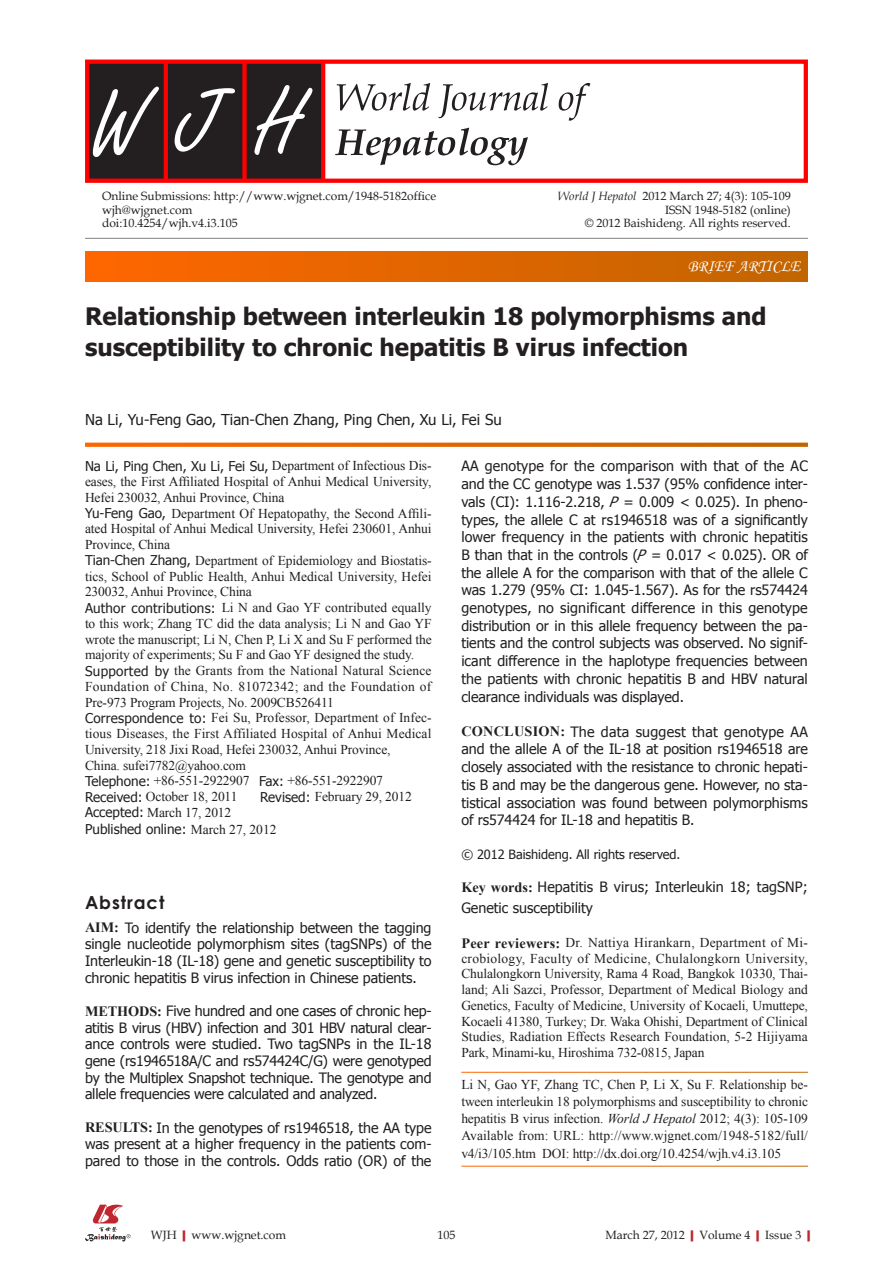
<style>
.page{position:relative;width:893px;height:1263px;background:#fff}
.page>*{position:absolute;margin:0;border:0;box-sizing:border-box;transform-origin:0 0}
.题目{font:700 24px/31.5px "Tahoma";color:#231f20}
.t1{font:700 18px "Century Gothic";letter-spacing:.05em;color:#231f20}
.t2{font:16.5px "Monotype Corsiva";color:#fff}
.作者{font:15px "Tahoma";color:#231f20}
.摘要-1{font:14.25px/17.7px "Tahoma";letter-spacing:-.005em;color:#231f20;text-align:justify}
.作者信息区-1{font:13.5px/15.8px "Times New Roman";letter-spacing:-.01em;color:#231f20;text-align:justify}
.文献著录区-1{font:13.5px/17.2px "Times New Roman";letter-spacing:-.01em;color:#231f20;text-align:justify}
.t3{font:13.5px "Tahoma";color:#231f20}
.正文{font:12.75px "Tahoma";letter-spacing:-.005em;color:#231f20}
.t4{font:12px "Book Antiqua";color:#231f20}
.s1{font-style:italic}
.s2{font-family:"Tahoma"}
.s3{font-family:"Times New Roman"}
.s4{font-family:"Times New Roman";font-weight:700}
.s5{font-weight:700;font-size:14.25px}
.s6{font-weight:700;color:#c0262d}
</style>
<div class="page">
<div style="left:87px;top:61px;width:236px;height:121px;background:#231f20"></div>
<hr style="left:164px;top:61px;width:4px;height:121px;background:#f00">
<div style="left:242px;top:61px;width:5px;height:121px;background:#f00"></div>
<hr style="left:321px;top:61px;width:4px;height:121px;background:#f00">
<div style="left:85px;top:60px;width:723px;height:123px;border:4px solid #f00"></div>
<svg style="left:254px;top:85px;width:58px;height:70px"></svg>
<svg style="left:175px;top:88px;width:60px;height:64px"></svg>
<svg style="left:93px;top:87px;width:66px;height:70px"></svg>
<svg style="left:337px;top:83px;width:253px;height:38px"></svg>
<svg style="left:335px;top:128px;width:193px;height:37px"></svg>
<div style="left:85px;top:252px;width:723px;height:29px;background:linear-gradient(to right,#f60,#c16500)"></div>
<svg style="left:85px;top:443px;width:723px;height:4px;background:#e16a08"></svg>
<svg style="left:85px;top:1204px;width:46px;height:37px"></svg>
<hr style="left:85px;top:238px;width:723px;height:1px;background:#808285">
<p class="t4" style="left:102px;top:188px;width:336px">Online Submissions: http://www.wjgnet.com/1948-5182office</p>
<p class="t4" style="left:102px;top:201px;width:92px">wjh@wjgnet.com</p>
<p class="t4" style="left:102px;top:215px;width:137px">doi:10.4254/wjh.v4.i3.105</p>
<p class="t4" style="left:558px;top:188px;width:235px"><span class="s1">World J Hepatol</span> 2012 March 27; 4(3): 105-109</p>
<p class="t4" style="left:665px;top:201px;width:127px">ISSN 1948-5182 (online)</p>
<p class="t4" style="left:585px;top:215px;width:208px">© 2012 Baishideng. All rights reserved.</p>
<p class="t2" style="left:688px;top:256px;width:114px">BRIEF ARTICLE</p>
<p class="题目" style="left:85px;top:298px;width:683px">Relationship between interleukin 18 polymorphisms and susceptibility to chronic hepatitis B virus infection</p>
<p class="作者" style="left:85px;top:410px;width:418px">Na Li, Yu-Feng Gao, Tian-Chen Zhang, Ping Chen, Xu Li, Fei Su</p>
<p class="作者信息区-1" style="left:85px;top:458px;width:348px"><span class="s2">Na Li, Ping Chen, Xu Li, Fei Su,</span> Department of Infectious Dis&shy;eases, the First Affiliated Hospital of Anhui Medical University, Hefei 230032, Anhui Province, China</p>
<p class="作者信息区-1" style="left:85px;top:505px;width:348px"><span class="s2">Yu-Feng Gao,</span> Department Of Hepatopathy, the Second Affili&shy;ated Hospital of Anhui Medical University, Hefei 230601, Anhui Province, China</p>
<p class="作者信息区-1" style="left:85px;top:552px;width:348px"><span class="s2">Tian-Chen Zhang,</span> Department of Epidemiology and Biostatis&shy;tics, School of Public Health, Anhui Medical University, Hefei 230032, Anhui Province, China</p>
<p class="作者信息区-1" style="left:85px;top:599px;width:348px"><span class="s2">Author contributions:</span> Li N and Gao YF contributed equally to this work; Zhang TC did the data analysis; Li N and Gao YF wrote the manuscript; Li N, Chen P, Li X and Su F performed the majority of experiments; Su F and Gao YF designed the study.</p>
<p class="作者信息区-1" style="left:85px;top:662px;width:348px"><span class="s2">Supported by</span> the Grants from the National Natural Science Foundation of China, No. 81072342; and the Foundation of Pre-973 Program Projects, No. 2009CB526411</p>
<p class="作者信息区-1" style="left:85px;top:710px;width:348px"><span class="s2">Correspondence to:</span> Fei Su, Professor, Department of Infec&shy;tious Diseases, the First Affiliated Hospital of Anhui Medical University, 218 Jixi Road, Hefei 230032, Anhui Province,</p>
<p class="作者信息区-1" style="left:85px;top:757px;width:162px">China. sufei7782@yahoo.com</p>
<p class="作者信息区-1" style="left:85px;top:773px;width:299px"><span class="s2">Telephone:</span> +86-551-2922907 <span class="s2">Fax:</span> +86-551-2922907</p>
<p class="作者信息区-1" style="left:85px;top:788px;width:154px"><span class="s2">Received:</span> October 18, 2011</p>
<p class="作者信息区-1" style="left:260px;top:788px;width:153px"><span class="s2">Revised:</span> February 29, 2012</p>
<p class="作者信息区-1" style="left:85px;top:804px;width:148px"><span class="s2">Accepted:</span> March 17, 2012</p>
<p class="t3" style="left:85px;top:820px;width:193px">Published online: <span class="s3">March 27, 2012</span></p>
<p class="摘要-1" style="left:461px;top:457px;width:348px">AA genotype for the comparison with that of the AC and the CC genotype was 1.537 (95% confidence inter&shy;vals (CI): 1.116-2.218, <span class="s1">P</span>= 0.009 &lt; 0.025). In pheno&shy;types, the allele C at rs1946518 was of a significantly lower frequency in the patients with chronic hepatitis B than that in the controls (<span class="s1">P</span>= 0.017 &lt; 0.025). OR of the allele A for the comparison with that of the allele C was 1.279 (95% CI: 1.045-1.567). As for the rs574424 genotypes, no significant difference in this genotype distribution or in this allele frequency between the pa&shy;tients and the control subjects was observed. No signif&shy;icant difference in the haplotype frequencies between the patients with chronic hepatitis B and HBV natural clearance individuals was displayed.</p>
<p class="摘要-1" style="left:461px;top:722px;width:348px"><span class="s4">CONCLUSION:</span> The data suggest that genotype AA and the allele A of the IL-18 at position rs1946518 are closely associated with the resistance to chronic hepati&shy;tis B and may be the dangerous gene. However, no sta&shy;tistical association was found between polymorphisms of rs574424 for IL-18 and hepatitis B.</p>
<p class="正文" style="left:461px;top:846px;width:221px">© 2012 Baishideng. All rights reserved.</p>
<p class="摘要-1" style="left:461px;top:876px;width:348px;line-height:20.5px"><span class="s4">Key words:</span> Hepatitis B virus; Interleukin 18; tagSNP;<br>Genetic susceptibility</p>
<p class="作者信息区-1" style="left:461px;top:935px;width:348px"><span class="s5">Peer reviewers:</span> Dr. Nattiya Hirankarn, Department of Mi&shy;crobiology, Faculty of Medicine, Chulalongkorn University, Chulalongkorn University, Rama 4 Road, Bangkok 10330, Thai&shy;land; Ali Sazci, Professor, Department of Medical Biology and Genetics, Faculty of Medicine, University of Kocaeli, Umuttepe, Kocaeli 41380, Turkey; Dr. Waka Ohishi, Department of Clinical Studies, Radiation Effects Research Foundation, 5-2 Hijiyama Park, Minami-ku, Hiroshima 732-0815, Japan</p>
<p class="文献著录区-1" style="left:461px;top:1075px;width:348px">Li N, Gao YF, Zhang TC, Chen P, Li X, Su F. Relationship be&shy;tween interleukin 18 polymorphisms and susceptibility to chronic hepatitis B virus infection. <span class="s1">World J Hepatol</span> 2012; 4(3): 105-109<br>Available from: URL: http://www.wjgnet.com/1948-5182/full/ v4/i3/105.htm DOI: http://dx.doi.org/10.4254/wjh.v4.i3.105</p>
<p class="t1" style="left:85px;top:889px;width:81px">Abstract</p>
<p class="摘要-1" style="left:85px;top:918px;width:348px;line-height:16.6px"><span class="s4">AIM:</span> To identify the relationship between the tagging single nucleotide polymorphism sites (tagSNPs) of the Interleukin-18 (IL-18) gene and genetic susceptibility to chronic hepatitis B virus infection in Chinese patients.</p>
<p class="摘要-1" style="left:85px;top:1002px;width:348px;line-height:16.6px"><span class="s4">METHODS:</span> Five hundred and one cases of chronic hep&shy;atitis B virus (HBV) infection and 301 HBV natural clear&shy;ance controls were studied. Two tagSNPs in the IL-18 gene (rs1946518A/C and rs574424C/G) were genotyped by the Multiplex Snapshot technique. The genotype and allele frequencies were calculated and analyzed.</p>
<p class="摘要-1" style="left:85px;top:1118px;width:348px;line-height:16.6px"><span class="s4">RESULTS:</span> In the genotypes of rs1946518, the AA type was present at a higher frequency in the patients com&shy;pared to those in the controls. Odds ratio (OR) of the</p>
<p class="t4" style="left:151px;top:1226px;width:137px">WJH<span class="s6">|</span>www.wjgnet.com</p>
<p class="t4" style="left:437px;top:1226px;width:19px">105</p>
<p class="t4" style="left:605px;top:1226px;width:212px">March 27, 2012<span class="s6">|</span>Volume 4<span class="s6">|</span>Issue 3<span class="s6">|</span></p>
</div>
